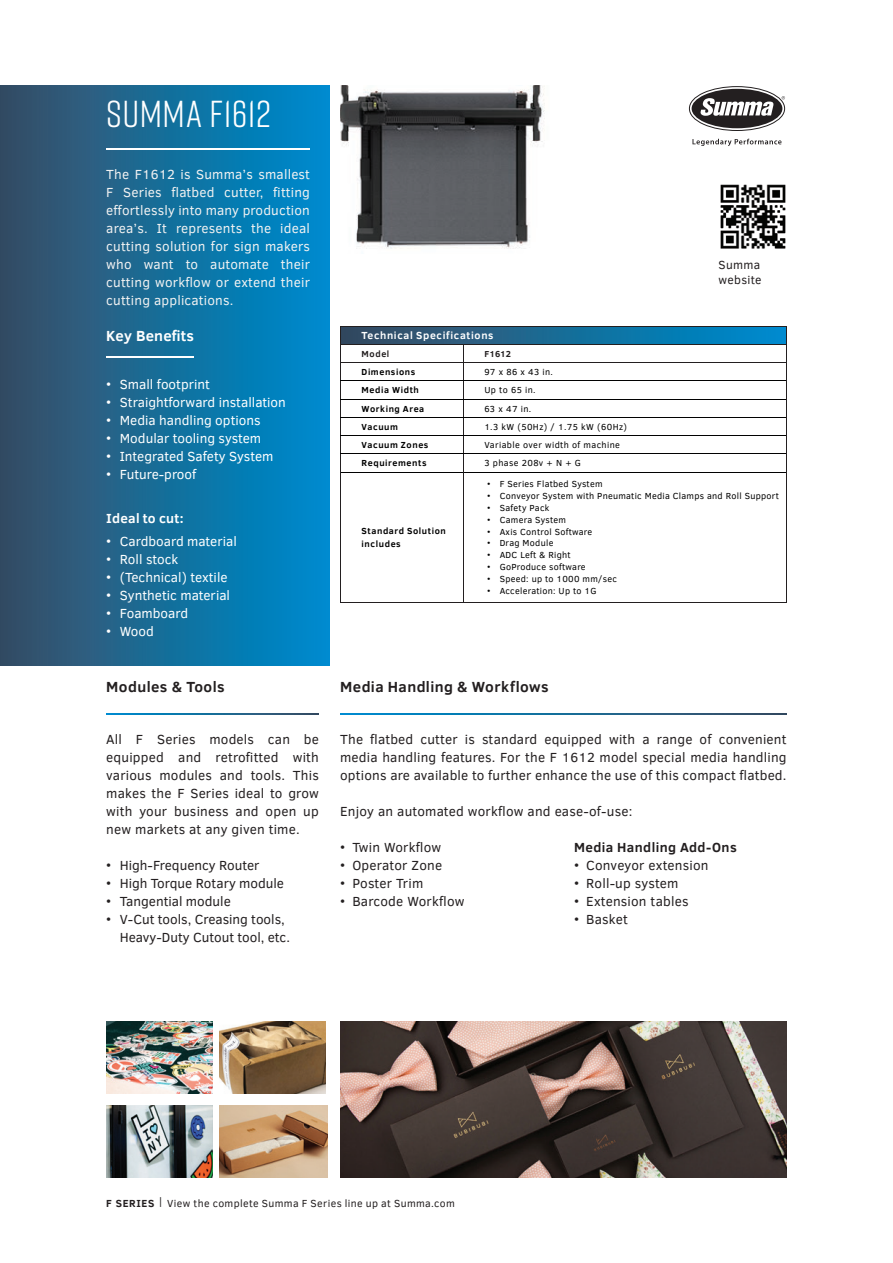
<style>
.page{position:relative;width:893px;height:1263px;background:#fff}
.page>*{position:absolute;margin:0;border:0;box-sizing:border-box;transform-origin:0 0}
.t1{font:37.5px "Rift";letter-spacing:.01em;color:#fff}
.t2{font:700 15px "Clear Sans";letter-spacing:.03em;color:#231f20}
.t3{font:700 15px "Clear Sans";letter-spacing:.01em;color:#fff}
.t4{font:13.5px/18px "Clear Sans";letter-spacing:.015em;color:#231f20;text-align:justify}
.t5{font:13.5px/18px "Clear Sans";letter-spacing:.015em;color:#f2f2f2;text-align:justify}
.t6{font:13.5px "Clear Sans";color:#fff}
.t7{font:700 13.5px "Clear Sans";letter-spacing:.03em;color:#231f20}
.t8{font:700 13.5px "Clear Sans";letter-spacing:.02em;color:#fff}
.t9{font:12px/15px "Clear Sans";letter-spacing:.025em;color:#231f20}
.t10{font:10.5px "Clear Sans";letter-spacing:.035em;color:#231f20}
.t11{font:700 10.5px "Clear Sans";letter-spacing:.065em;color:#fff}
.t12{font:9px "Clear Sans";letter-spacing:.03em;color:#010101}
.t13{font:700 9px/12.3px "Clear Sans";letter-spacing:.065em;color:#010101}
.t14{font:700 9px "Clear Sans";letter-spacing:.065em;color:#231f20}
.t15{font:700 8.85px "Clear Sans";color:#231f20}
.s1{font-weight:700}
</style>
<div class="page">
<img style="left:341px;top:1021px;width:446px;height:157px">
<img style="left:220px;top:1021px;width:106px;height:72px">
<img style="left:220px;top:1106px;width:108px;height:72px">
<img style="left:106px;top:1021px;width:107px;height:72px">
<img style="left:106px;top:1106px;width:107px;height:72px">
<img style="left:340px;top:85px;width:205px;height:164px">
<div style="left:0;top:85px;width:330px;height:581px;background:linear-gradient(to right,#384d63,#008dd0)"></div>
<img style="left:720px;top:184px;width:66px;height:65px">
<svg style="left:692px;top:139px;width:90px;height:7px"></svg>
<svg style="left:689px;top:86px;width:96px;height:45px"></svg>
<hr style="left:106px;top:148px;width:204px;height:2px;background:#fff">
<hr style="left:106px;top:356px;width:88px;height:2px;background:#fff">
<svg style="left:340px;top:713px;width:446px;height:2px"></svg>
<svg style="left:106px;top:713px;width:213px;height:2px"></svg>
<div style="left:340px;top:326px;width:446px;height:19px;background:linear-gradient(to right,#3a4a5e,#008dd0)"></div>
<hr style="left:341px;top:363px;width:122px;height:1px;background:#231f20">
<hr style="left:463px;top:363px;width:323px;height:1px;background:#231f20">
<hr style="left:341px;top:472px;width:122px;height:1px;background:#010101">
<hr style="left:463px;top:472px;width:323px;height:1px;background:#010101">
<hr style="left:340px;top:326px;width:123px;height:1px;background:#231f20">
<hr style="left:463px;top:326px;width:323px;height:1px;background:#231f20">
<hr style="left:340px;top:344px;width:123px;height:1px;background:#231f20">
<hr style="left:463px;top:344px;width:323px;height:1px;background:#231f20">
<svg style="left:340px;top:327px;width:1px;height:145px"></svg>
<svg style="left:463px;top:345px;width:1px;height:127px"></svg>
<svg style="left:786px;top:327px;width:1px;height:145px"></svg>
<hr style="left:340px;top:472px;width:1px;height:130px;background:#231f20">
<hr style="left:463px;top:472px;width:1px;height:130px;background:#231f20">
<hr style="left:786px;top:472px;width:1px;height:130px;background:#231f20">
<hr style="left:340px;top:602px;width:123px;height:1px;background:#231f20">
<hr style="left:463px;top:602px;width:323px;height:1px;background:#231f20">
<hr style="left:341px;top:381px;width:122px;height:1px;background:#010101">
<hr style="left:463px;top:381px;width:323px;height:1px;background:#010101">
<hr style="left:341px;top:399px;width:122px;height:1px;background:#010101">
<hr style="left:463px;top:399px;width:323px;height:1px;background:#010101">
<hr style="left:341px;top:417px;width:122px;height:1px;background:#010101">
<hr style="left:463px;top:417px;width:323px;height:1px;background:#010101">
<hr style="left:341px;top:435px;width:122px;height:1px;background:#010101">
<hr style="left:463px;top:435px;width:323px;height:1px;background:#010101">
<hr style="left:341px;top:454px;width:122px;height:1px;background:#010101">
<hr style="left:463px;top:454px;width:323px;height:1px;background:#010101">
<h1 class="t1" style="left:106px;top:88px;width:166px">SUMMA F1612</h1>
<p class="t5" style="left:106px;top:165px;width:205px">The F1612 is Summa’s smallest F Series flatbed cutter, fitting effortlessly into many production area’s. It represents the ideal cutting solution for sign makers who want to automate their cutting workflow or extend their cutting applications.</p>
<p class="t3" style="left:106px;top:325px;width:89px">Key Benefits</p>
<p class="t6" style="left:106px;top:375px;width:105px">• Small footprint</p>
<p class="t6" style="left:106px;top:393px;width:181px">• Straightforward installation</p>
<p class="t6" style="left:106px;top:411px;width:156px">• Media handling options</p>
<p class="t6" style="left:106px;top:429px;width:156px">• Modular tooling system</p>
<p class="t6" style="left:106px;top:447px;width:169px">• Integrated Safety System</p>
<p class="t6" style="left:106px;top:465px;width:92px">• Future-proof</p>
<p class="t8" style="left:106px;top:509px;width:79px">ideal to cut:</p>
<p class="t6" style="left:106px;top:532px;width:132px">• Cardboard material</p>
<p class="t6" style="left:106px;top:550px;width:74px">• Roll stock</p>
<p class="t6" style="left:106px;top:568px;width:123px">• (Technical) textile</p>
<p class="t6" style="left:106px;top:586px;width:125px">• Synthetic material</p>
<p class="t6" style="left:106px;top:604px;width:83px">• Foamboard</p>
<p class="t6" style="left:106px;top:622px;width:49px">• Wood</p>
<p class="t2" style="left:106px;top:676px;width:120px">Modules &amp; Tools</p>
<p class="t4" style="left:106px;top:730px;width:214px">All F Series models can be equipped and retrofitted with various modules and tools. This makes the F Series ideal to grow with your business and open up new markets at any given time.</p>
<p class="t4" style="left:106px;top:856px;width:155px">• High-Frequency Router</p>
<p class="t4" style="left:106px;top:874px;width:179px">• High Torque Rotary module</p>
<p class="t4" style="left:106px;top:892px;width:126px">• Tangential module</p>
<p class="t4" style="left:120px;top:910px;width:172px;text-indent:-14px">• V-Cut tools, Creasing tools,<br>Heavy-Duty Cutout tool, etc.</p>
<p class="t11" style="left:362px;top:328px;width:133px">Technical Specifications</p>
<p class="t14" style="left:362px;top:347px;width:29px">Model</p>
<p class="t15" style="left:484px;top:347px;width:28px">F1612</p>
<p class="t13" style="left:362px;top:365px;width:55px">Dimensions</p>
<p class="t12" style="left:484px;top:366px;width:70px">97 x 86 x 43 in.</p>
<p class="t13" style="left:362px;top:384px;width:59px">Media Width</p>
<p class="t12" style="left:484px;top:384px;width:53px">Up to 65 in.</p>
<p class="t13" style="left:362px;top:402px;width:64px">Working Area</p>
<p class="t12" style="left:484px;top:402px;width:49px">63 x 47 in.</p>
<p class="t13" style="left:362px;top:420px;width:38px">vacuum</p>
<p class="t12" style="left:484px;top:421px;width:144px">1.3 kW (50Hz) / 1.75 kW (60Hz)</p>
<p class="t13" style="left:362px;top:438px;width:68px">vacuum Zones</p>
<p class="t12" style="left:484px;top:439px;width:137px">Variable over width of machine</p>
<p class="t13" style="left:362px;top:457px;width:67px">Requirements</p>
<p class="t12" style="left:484px;top:457px;width:98px">3 phase 208v + N + G</p>
<p class="t9" style="left:719px;top:257px;width:44px">Summa website</p>
<p class="t13" style="left:362px;top:525px;width:86px">Standard Solution includes</p>
<p class="t12" style="left:487px;top:478px;width:117px">• F Series Flatbed System</p>
<p class="t12" style="left:487px;top:490px;width:293px">• Conveyor System with Pneumatic Media Clamps and Roll Support</p>
<p class="t12" style="left:487px;top:502px;width:64px">• Safety Pack</p>
<p class="t12" style="left:487px;top:514px;width:80px">• Camera System</p>
<p class="t12" style="left:487px;top:525px;width:106px">• Axis Control Software</p>
<p class="t12" style="left:487px;top:537px;width:68px">• Drag Module</p>
<p class="t12" style="left:487px;top:549px;width:85px">• ADC Left &amp; Right</p>
<p class="t12" style="left:487px;top:561px;width:100px">• GoProduce software</p>
<p class="t12" style="left:487px;top:573px;width:131px">• Speed: up to 1000 mm/sec</p>
<p class="t12" style="left:487px;top:585px;width:111px">• Acceleration: Up to 1G</p>
<p class="t2" style="left:340px;top:676px;width:210px">Media Handling &amp; Workflows</p>
<p class="t4" style="left:340px;top:730px;width:448px">The flatbed cutter is standard equipped with a range of convenient media handling features. For the F 1612 model special media handling options are available to further enhance the use of this compact flatbed.</p>
<p class="t4" style="left:340px;top:802px;width:294px">Enjoy an automated workflow and ease-of-use:</p>
<p class="t4" style="left:340px;top:838px;width:103px">• Twin Workflow</p>
<p class="t4" style="left:340px;top:856px;width:103px">• Operator Zone</p>
<p class="t4" style="left:340px;top:874px;width:85px">• Poster Trim</p>
<p class="t4" style="left:340px;top:892px;width:126px">• Barcode Workflow</p>
<p class="t7" style="left:574px;top:837px;width:164px">Media Handling Add-Ons</p>
<p class="t4" style="left:574px;top:856px;width:136px">• Conveyor extension</p>
<p class="t4" style="left:574px;top:874px;width:106px">• Roll-up system</p>
<p class="t4" style="left:574px;top:892px;width:116px">• Extension tables</p>
<p class="t4" style="left:574px;top:910px;width:55px">• Basket</p>
<p class="t10" style="left:106px;top:1196px;width:350px"><span class="s1">F SeRieS</span> | View the complete Summa F Series line up at Summa.com</p>
</div>
